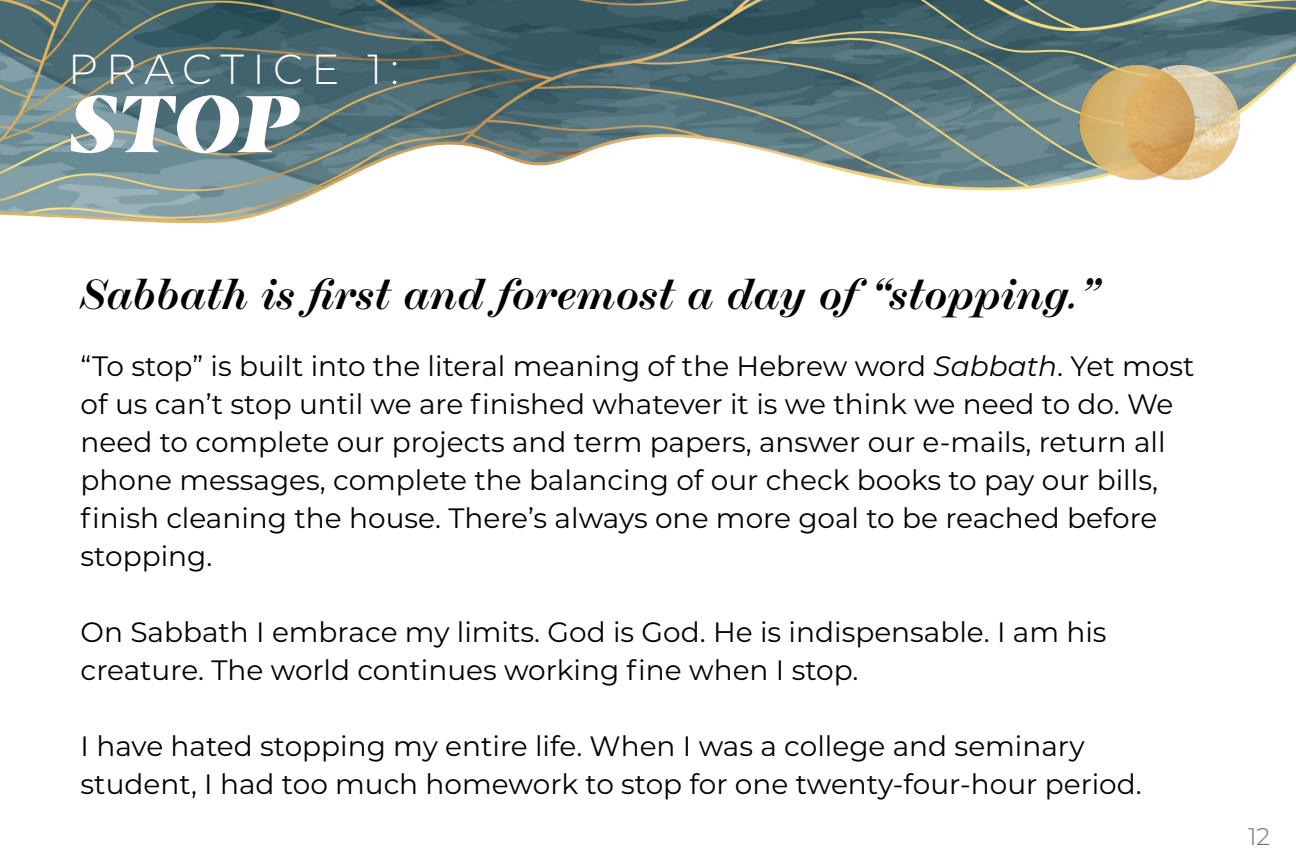
<style>
.page{position:relative;width:1296px;height:864px;background:#fff}
.page>*{position:absolute;margin:0;border:0;box-sizing:border-box;transform-origin:0 0}
.t1{font:italic 900 80px "Masqualero";color:#fff}
.t2{font:italic 700 42px "Chapman";color:#000}
.t3{font:300 42px "Montserrat";letter-spacing:.2em;color:#fff}
.t4{font:28px/38px "Montserrat";color:#000}
.t5{font:300 24px "Montserrat";color:#6e7171}
.s1{font-style:italic}
</style>
<div class="page">
<img style="left:0;top:1px;width:1296px;height:223px">
<img style="left:1075px;top:58px;width:173px;height:128px">
<h2 class="t3" style="left:68px;top:41px;width:332px">PRACTICE 1:</h2>
<h1 class="t1" style="left:68px;top:72px;width:232px">STOP</h1>
<h2 class="t2" style="left:81px;top:263px;width:1019px">Sabbath is first and foremost a day of “stopping.”</h2>
<p class="t4" style="left:81px;top:346px;width:1115px">“To stop” is built into the literal meaning of the Hebrew word <span class="s1">Sabbath</span>. Yet most of us can’t stop until we are finished whatever it is we think we need to do. We need to complete our projects and term papers, answer our e-mails, return all phone messages, complete the balancing of our check books to pay our bills, finish cleaning the house. There’s always one more goal to be reached before stopping.</p>
<p class="t4" style="left:81px;top:612px;width:1028px">On Sabbath I embrace my limits. God is God. He is indispensable. I am his creature. The world continues working fine when I stop.</p>
<p class="t4" style="left:81px;top:726px;width:1063px">I have hated stopping my entire life. When I was a college and seminary student, I had too much homework to stop for one twenty-four-hour period.</p>
<p class="t5" style="left:1248px;top:820px;width:23px">12</p>
</div>
